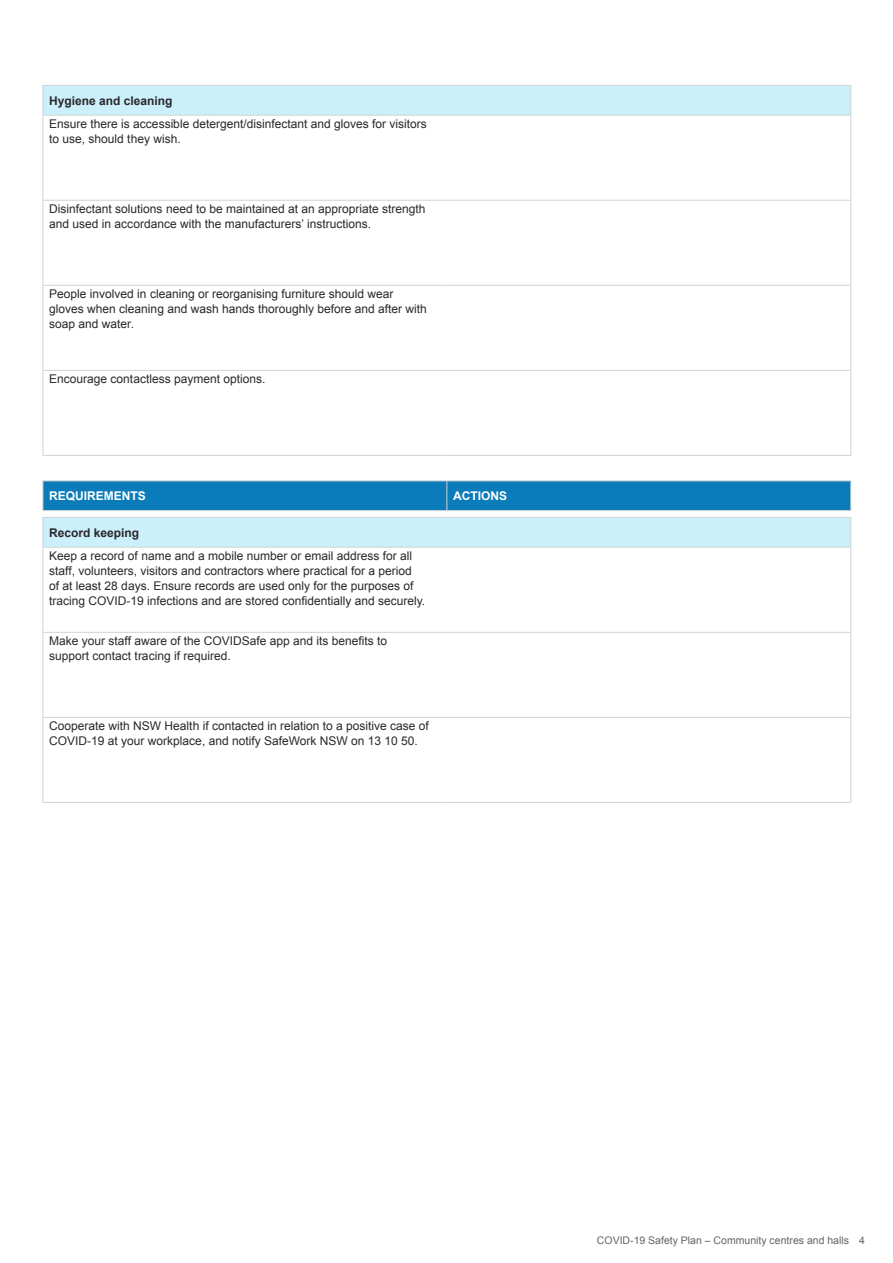
<style>
.page{position:relative;width:893px;height:1263px;background:#fff}
.page>*{position:absolute;margin:0;border:0;box-sizing:border-box;transform-origin:0 0}
.text{font:12px/15px "Arial";color:#292829}
.Text{font:12px/15px "Arial";color:#292829}
.H4-bold_tables{font:700 12px "Arial";color:#292829}
.Head_5_tables_white{font:700 12px "Arial";color:#fff}
.t1{font:10.5px "Arial";color:#636466}
</style>
<div class="page">
<hr style="left:850px;top:116px;width:1px;height:84px;background:#d1d3d4">
<hr style="left:447px;top:200px;width:404px;height:1px;background:#d1d3d4">
<hr style="left:850px;top:201px;width:1px;height:84px;background:#d1d3d4">
<hr style="left:447px;top:285px;width:404px;height:1px;background:#d1d3d4">
<hr style="left:850px;top:286px;width:1px;height:84px;background:#d1d3d4">
<hr style="left:447px;top:370px;width:404px;height:1px;background:#d1d3d4">
<hr style="left:850px;top:371px;width:1px;height:84px;background:#d1d3d4">
<hr style="left:447px;top:455px;width:404px;height:1px;background:#d1d3d4">
<hr style="left:43px;top:115px;width:404px;height:1px;background:#d1d3d4">
<hr style="left:447px;top:115px;width:404px;height:1px;background:#d1d3d4">
<hr style="left:43px;top:116px;width:1px;height:84px;background:#d1d3d4">
<hr style="left:43px;top:200px;width:404px;height:1px;background:#d1d3d4">
<hr style="left:43px;top:201px;width:1px;height:84px;background:#d1d3d4">
<hr style="left:43px;top:285px;width:404px;height:1px;background:#d1d3d4">
<hr style="left:43px;top:286px;width:1px;height:84px;background:#d1d3d4">
<hr style="left:43px;top:370px;width:404px;height:1px;background:#d1d3d4">
<hr style="left:43px;top:371px;width:1px;height:84px;background:#d1d3d4">
<hr style="left:43px;top:455px;width:404px;height:1px;background:#d1d3d4">
<div style="left:43px;top:85px;width:808px;height:30px;background:#cceffc"></div>
<hr style="left:43px;top:480px;width:404px;height:1px;background:#d1d3d4">
<hr style="left:447px;top:480px;width:404px;height:1px;background:#d1d3d4">
<div style="left:43px;top:481px;width:808px;height:29px;background:#0a7cb9"></div>
<hr style="left:43px;top:510px;width:404px;height:1px;background:#dcdcdc">
<hr style="left:447px;top:510px;width:404px;height:1px;background:#dcdcdc">
<hr style="left:850px;top:547px;width:1px;height:85px;background:#d1d3d4">
<hr style="left:447px;top:632px;width:404px;height:1px;background:#d1d3d4">
<hr style="left:850px;top:633px;width:1px;height:84px;background:#d1d3d4">
<hr style="left:447px;top:717px;width:404px;height:1px;background:#d1d3d4">
<hr style="left:850px;top:718px;width:1px;height:84px;background:#d1d3d4">
<hr style="left:447px;top:802px;width:404px;height:1px;background:#d1d3d4">
<hr style="left:43px;top:547px;width:404px;height:1px;background:#d1d3d4">
<hr style="left:447px;top:547px;width:404px;height:1px;background:#d1d3d4">
<hr style="left:43px;top:547px;width:1px;height:85px;background:#d1d3d4">
<hr style="left:43px;top:633px;width:1px;height:84px;background:#d1d3d4">
<hr style="left:43px;top:717px;width:404px;height:1px;background:#d1d3d4">
<hr style="left:43px;top:718px;width:1px;height:84px;background:#d1d3d4">
<hr style="left:43px;top:802px;width:404px;height:1px;background:#d1d3d4">
<div style="left:43px;top:517px;width:808px;height:30px;background:#cceffc"></div>
<hr style="left:43px;top:632px;width:404px;height:1px;background:#d1d3d4">
<h4 class="H4-bold_tables" style="left:49px;top:93px;width:125px">Hygiene and cleaning</h4>
<p class="text" style="left:49px;top:117px;width:379px">Ensure there is accessible detergent/disinfectant and gloves for visitors to use, should they wish.</p>
<p class="text" style="left:49px;top:202px;width:378px">Disinfectant solutions need to be maintained at an appropriate strength and used in accordance with the manufacturers’ instructions.</p>
<p class="text" style="left:49px;top:287px;width:379px">People involved in cleaning or reorganising furniture should wear gloves when cleaning and wash hands thoroughly before and after with soap and water.</p>
<p class="text" style="left:49px;top:372px;width:218px">Encourage contactless payment options.</p>
<h5 class="Head_5_tables_white" style="left:49px;top:488px;width:98px">REQUIREMENTS</h5>
<h5 class="Head_5_tables_white" style="left:453px;top:488px;width:55px">ACTIONS</h5>
<h4 class="H4-bold_tables" style="left:49px;top:524px;width:92px">Record keeping</h4>
<p class="text" style="left:49px;top:549px;width:377px">Keep a record of name and a mobile number or email address for all staff, volunteers, visitors and contractors where practical for a period<br>of at least 28 days. Ensure records are used only for the purposes of tracing COVID-19 infections and are stored confidentially and securely.</p>
<p class="text" style="left:49px;top:634px;width:339px">Make your staff aware of the COVIDSafe app and its benefits to support contact tracing if required.</p>
<p class="Text" style="left:49px;top:719px;width:381px">Cooperate with NSW Health if contacted in relation to a positive case of<br>COVID-19 at your workplace, and notify SafeWork NSW on 13 10 50.</p>
<p class="t1" style="left:597px;top:1234px;width:270px">COVID-19 Safety Plan – Community centres and halls 4</p>
</div>
